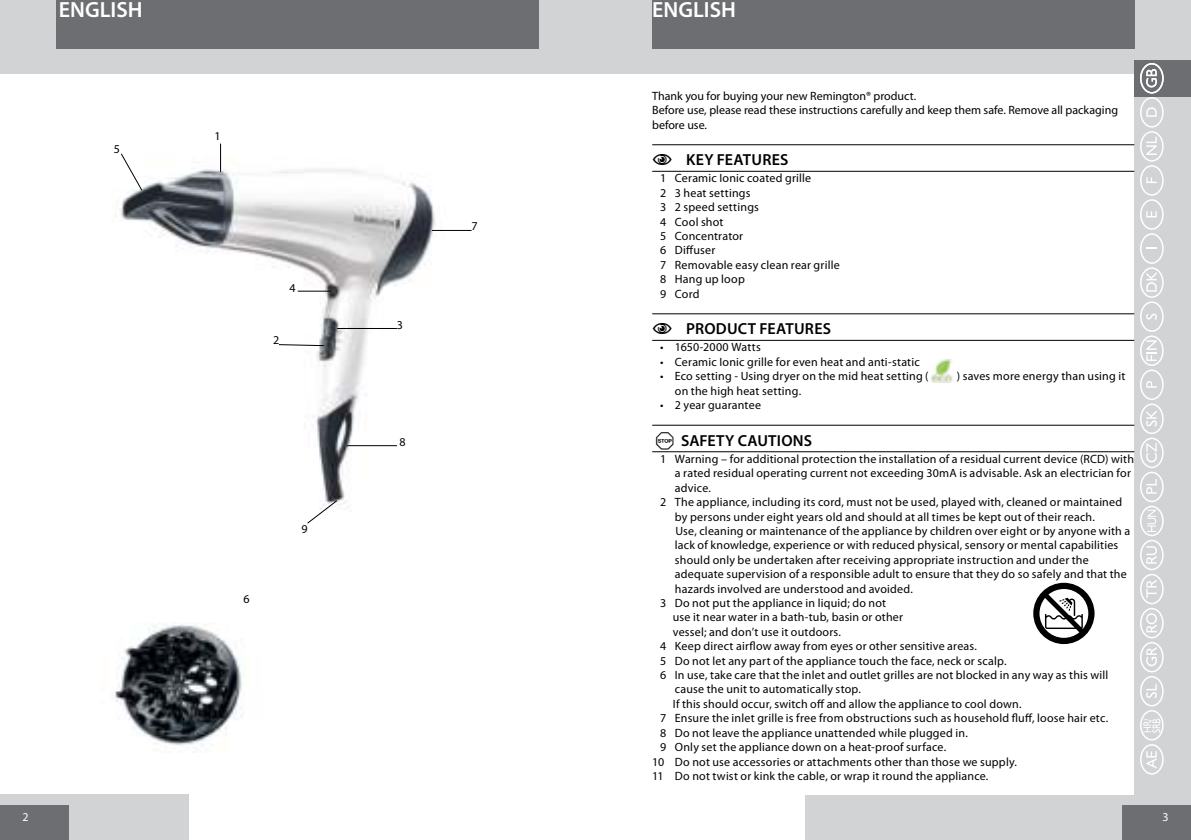
<style>
.page{position:relative;width:1191px;height:840px;background:#fff}
.page>*{position:absolute;margin:0;border:0;box-sizing:border-box;transform-origin:0 0}
.t1{font:600 22px "Myriad Pro";color:#fff}
.t2{font:600 16px "Myriad Pro";letter-spacing:.01em;color:#000}
.t3{font:12px/14.4px "Myriad Pro";letter-spacing:.015em;color:#000}
.t4{font:12px "Myriad Pro";color:#fff}
.s1{font-family:"Myriad Points";font-weight:400}
</style>
<div class="page">
<div style="left:0;top:0;width:595px;height:74px;background:#d1d3d4"></div>
<div style="left:0;top:794px;width:188px;height:45px;background:#d1d3d4"></div>
<div style="left:805px;top:794px;width:386px;height:45px;background:#d1d3d4"></div>
<div style="left:1123px;top:805px;width:68px;height:34px;background:#6d6e71"></div>
<div style="left:0;top:805px;width:68px;height:34px;background:#6d6e71"></div>
<div style="left:595px;top:0;width:596px;height:74px;background:#d1d3d4"></div>
<div style="left:652px;top:0;width:482px;height:48px;background:#6d6e71"></div>
<div style="left:57px;top:0;width:482px;height:49px;background:#6d6e71"></div>
<div style="left:1134px;top:60px;width:57px;height:741px;background:#d1d3d4"></div>
<div style="left:1134px;top:60px;width:57px;height:36px;background:#6d6e71"></div>
<div style="left:1140px;top:97px;width:23px;height:30px;border:2px solid #fff;border-radius:50%"></div>
<svg style="left:1146px;top:107px;width:10px;height:10px"></svg>
<div style="left:1140px;top:131px;width:23px;height:30px;border:2px solid #fff;border-radius:50%"></div>
<svg style="left:1146px;top:137px;width:10px;height:18px"></svg>
<div style="left:1140px;top:165px;width:23px;height:31px;border:2px solid #fff;border-radius:50%"></div>
<svg style="left:1146px;top:177px;width:10px;height:6px"></svg>
<div style="left:1140px;top:199px;width:23px;height:31px;border:2px solid #fff;border-radius:50%"></div>
<svg style="left:1146px;top:211px;width:10px;height:6px"></svg>
<div style="left:1140px;top:233px;width:23px;height:31px;border:2px solid #fff;border-radius:50%"></div>
<svg style="left:1146px;top:247px;width:10px;height:2px"></svg>
<div style="left:1140px;top:267px;width:23px;height:31px;border:2px solid #fff;border-radius:50%"></div>
<svg style="left:1146px;top:273px;width:10px;height:18px"></svg>
<div style="left:1140px;top:301px;width:23px;height:31px;border:2px solid #fff;border-radius:50%"></div>
<svg style="left:1146px;top:313px;width:10px;height:6px"></svg>
<div style="left:1140px;top:335px;width:23px;height:31px;border:2px solid #fff;border-radius:50%"></div>
<svg style="left:1146px;top:340px;width:10px;height:21px"></svg>
<div style="left:1140px;top:369px;width:23px;height:31px;border:2px solid #fff;border-radius:50%"></div>
<svg style="left:1146px;top:381px;width:10px;height:6px"></svg>
<div style="left:1140px;top:403px;width:23px;height:31px;border:2px solid #fff;border-radius:50%"></div>
<svg style="left:1146px;top:411px;width:10px;height:15px"></svg>
<div style="left:1140px;top:437px;width:23px;height:31px;border:2px solid #fff;border-radius:50%"></div>
<svg style="left:1146px;top:443px;width:10px;height:19px"></svg>
<div style="left:1140px;top:471px;width:23px;height:31px;border:2px solid #fff;border-radius:50%"></div>
<svg style="left:1146px;top:479px;width:10px;height:14px"></svg>
<div style="left:1140px;top:505px;width:23px;height:31px;border:2px solid #fff;border-radius:50%"></div>
<svg style="left:1147px;top:509px;width:9px;height:22px"></svg>
<div style="left:1140px;top:539px;width:23px;height:31px;border:2px solid #fff;border-radius:50%"></div>
<svg style="left:1146px;top:546px;width:10px;height:17px"></svg>
<div style="left:1140px;top:573px;width:23px;height:31px;border:2px solid #fff;border-radius:50%"></div>
<svg style="left:1146px;top:580px;width:10px;height:17px"></svg>
<div style="left:1140px;top:607px;width:23px;height:31px;border:2px solid #fff;border-radius:50%"></div>
<svg style="left:1146px;top:613px;width:10px;height:19px"></svg>
<div style="left:1140px;top:641px;width:23px;height:31px;border:2px solid #fff;border-radius:50%"></div>
<svg style="left:1146px;top:648px;width:10px;height:18px"></svg>
<div style="left:1140px;top:675px;width:23px;height:31px;border:2px solid #fff;border-radius:50%"></div>
<svg style="left:1146px;top:684px;width:10px;height:13px"></svg>
<div style="left:1140px;top:743px;width:23px;height:31px;border:2px solid #fff;border-radius:50%"></div>
<svg style="left:1146px;top:751px;width:10px;height:17px"></svg>
<div style="left:1140px;top:709px;width:23px;height:31px;border:2px solid #fff;border-radius:50%"></div>
<svg style="left:1143px;top:718px;width:17px;height:14px"></svg>
<div style="left:1140px;top:63px;width:23px;height:30px;border:2px solid #fff;border-radius:50%"></div>
<svg style="left:1146px;top:69px;width:10px;height:18px"></svg>
<hr style="left:652px;top:144px;width:482px;height:1px;background:#000">
<hr style="left:652px;top:171px;width:482px;height:1px;background:#000">
<hr style="left:652px;top:313px;width:482px;height:1px;background:#000">
<hr style="left:652px;top:339px;width:482px;height:1px;background:#000">
<hr style="left:652px;top:424px;width:482px;height:1px;background:#000">
<hr style="left:652px;top:451px;width:482px;height:1px;background:#000">
<svg style="left:1033px;top:582px;width:61px;height:61px"></svg>
<img style="left:931px;top:359px;width:22px;height:23px">
<img style="left:115px;top:622px;width:128px;height:129px">
<img style="left:120px;top:144px;width:326px;height:361px">
<svg style="left:120px;top:152px;width:23px;height:39px"></svg>
<svg style="left:220px;top:143px;width:1px;height:29px"></svg>
<hr style="left:298px;top:290px;width:33px;height:1px;background:#000">
<hr style="left:432px;top:230px;width:39px;height:1px;background:#000">
<hr style="left:337px;top:328px;width:60px;height:1px;background:#000">
<svg style="left:278px;top:343px;width:47px;height:3px"></svg>
<hr style="left:347px;top:445px;width:50px;height:1px;background:#000">
<svg style="left:306px;top:499px;width:32px;height:25px"></svg>
<h1 class="t1" style="left:59px;top:-3px;width:85px">ENGLISH</h1>
<h1 class="t1" style="left:652px;top:-3px;width:85px">ENGLISH</h1>
<p class="t3" style="left:114px;top:141px;width:8px">5</p>
<p class="t3" style="left:214px;top:128px;width:8px">1</p>
<p class="t3" style="left:289px;top:280px;width:8px">4</p>
<p class="t3" style="left:273px;top:333px;width:8px">2</p>
<p class="t3" style="left:243px;top:592px;width:8px">6</p>
<p class="t3" style="left:301px;top:521px;width:8px">9</p>
<p class="t3" style="left:397px;top:317px;width:8px">3</p>
<p class="t3" style="left:399px;top:435px;width:8px">8</p>
<p class="t3" style="left:471px;top:219px;width:8px">7</p>
<p class="t3" style="left:652px;top:89px;width:467px">Thank you for buying your new Remington® product.<br>Before use, please read these instructions carefully and keep them safe. Remove all packaging before use.</p>
<h2 class="t2" style="left:652px;top:151px;width:138px"><span class="s1">C</span> KEY FEATURES</h2>
<p class="t3" style="left:660px;top:171px;width:181px">1 Ceramic Ionic coated grille<br>2 3 heat settings<br>3 2 speed settings<br>4 Cool shot<br>5 Concentrator<br>6 Diffuser<br>7 Removable easy clean rear grille<br>8 Hang up loop<br>9 Cord</p>
<h2 class="t2" style="left:652px;top:320px;width:180px"><span class="s1">C</span> PRODUCT FEATURES</h2>
<p class="t3" style="left:660px;top:340px;width:102px">• 1650-2000 Watts</p>
<p class="t3" style="left:660px;top:354px;width:261px">• Ceramic Ionic grille for even heat and anti-static</p>
<p class="t3" style="left:660px;top:368px;width:270px">• Eco setting - Using dryer on the mid heat setting (</p>
<p class="t3" style="left:956px;top:368px;width:170px">) saves more energy than using it</p>
<p class="t3" style="left:675px;top:383px;width:128px">on the high heat setting.</p>
<p class="t3" style="left:660px;top:397px;width:102px">• 2 year guarantee</p>
<h2 class="t2" style="left:655px;top:431px;width:158px"><span class="s1">A</span> SAFETY CAUTIONS</h2>
<p class="t3" style="left:660px;top:451px;width:475px">1 Warning – for additional protection the installation of a residual current device (RCD) with</p>
<p class="t3" style="left:675px;top:466px;width:457px">a rated residual operating current not exceeding 30mA is advisable. Ask an electrician for</p>
<p class="t3" style="left:675px;top:480px;width:38px">advice.</p>
<p class="t3" style="left:660px;top:495px;width:464px">2 The appliance, including its cord, must not be used, played with, cleaned or maintained</p>
<p class="t3" style="left:675px;top:509px;width:421px">by persons under eight years old and should at all times be kept out of their reach.</p>
<p class="t3" style="left:675px;top:523px;width:456px">Use, cleaning or maintenance of the appliance by children over eight or by anyone with a</p>
<p class="t3" style="left:675px;top:538px;width:445px">lack of knowledge, experience or with reduced physical, sensory or mental capabilities</p>
<p class="t3" style="left:675px;top:552px;width:415px">should only be undertaken after receiving appropriate instruction and under the</p>
<p class="t3" style="left:675px;top:567px;width:453px">adequate supervision of a responsible adult to ensure that they do so safely and that the</p>
<p class="t3" style="left:675px;top:581px;width:240px">hazards involved are understood and avoided.</p>
<p class="t3" style="left:660px;top:595px;width:227px">3 Do not put the appliance in liquid; do not</p>
<p class="t3" style="left:673px;top:609px;width:232px">use it near water in a bath-tub, basin or other</p>
<p class="t3" style="left:673px;top:624px;width:170px">vessel; and don’t use it outdoors.</p>
<p class="t3" style="left:660px;top:639px;width:318px">4 Keep direct airflow away from eyes or other sensitive areas.</p>
<p class="t3" style="left:660px;top:653px;width:348px">5 Do not let any part of the appliance touch the face, neck or scalp.</p>
<p class="t3" style="left:660px;top:667px;width:449px">6 In use, take care that the inlet and outlet grilles are not blocked in any way as this will</p>
<p class="t3" style="left:675px;top:682px;width:188px">cause the unit to automatically stop.</p>
<p class="t3" style="left:673px;top:696px;width:350px">If this should occur, switch off and allow the appliance to cool down.</p>
<p class="t3" style="left:660px;top:711px;width:449px">7 Ensure the inlet grille is free from obstructions such as household fluff, loose hair etc.</p>
<p class="t3" style="left:660px;top:725px;width:309px">8 Do not leave the appliance unattended while plugged in.</p>
<p class="t3" style="left:660px;top:739px;width:288px">9 Only set the appliance down on a heat-proof surface.</p>
<p class="t3" style="left:652px;top:754px;width:366px">10 Do not use accessories or attachments other than those we supply.</p>
<p class="t3" style="left:652px;top:768px;width:338px">11 Do not twist or kink the cable, or wrap it round the appliance.</p>
<p class="t4" style="left:22px;top:809px;width:8px">2</p>
<p class="t4" style="left:1162px;top:809px;width:8px">3</p>
</div>
